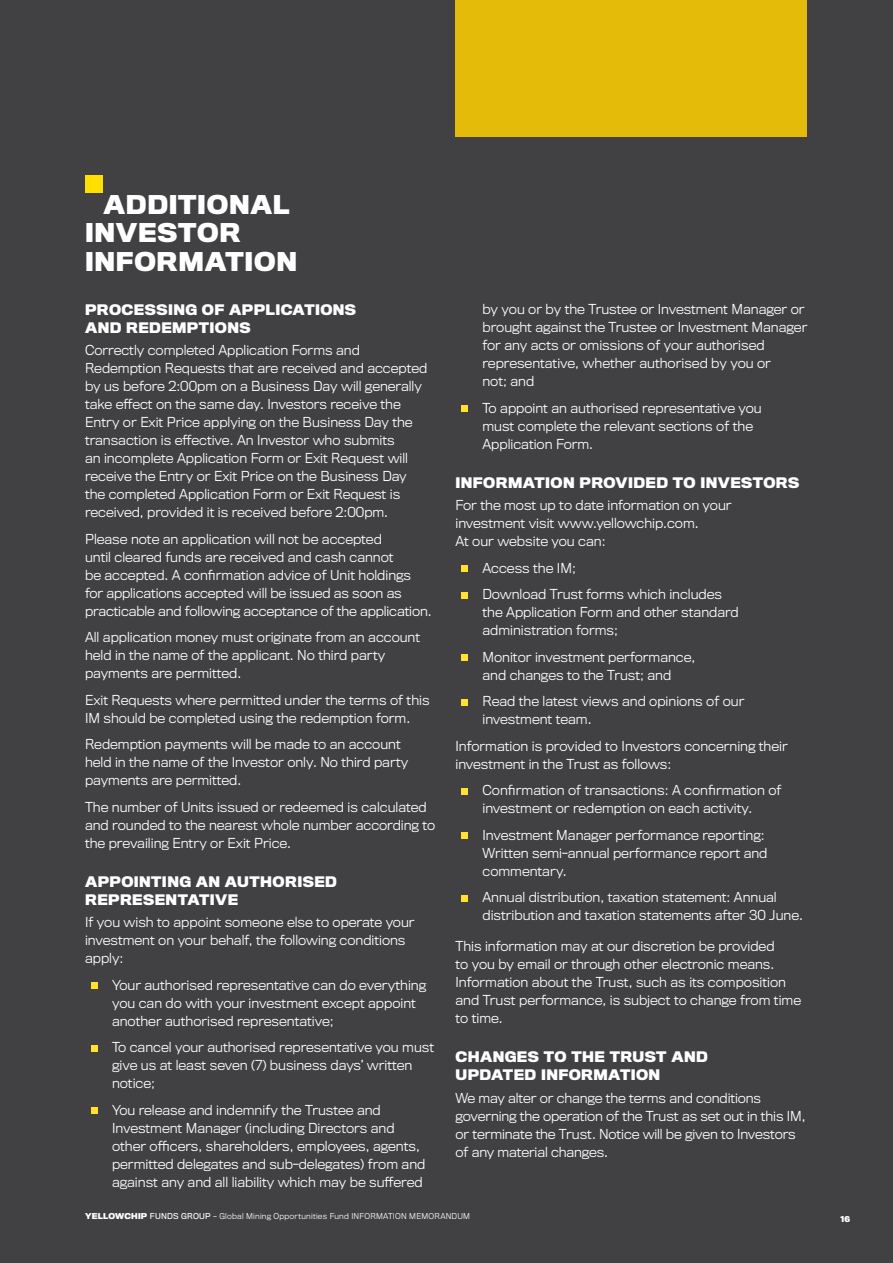
<style>
.page{position:relative;width:893px;height:1263px;background:#414042}
.page>*{position:absolute;margin:0;border:0;box-sizing:border-box;transform-origin:0 0}
.t1{font:300 48px "Titling Gothic FB";color:#ffe12e;scale:1.25 1}
.t2{font:700 24px/28.8px "Titling Gothic FB";letter-spacing:.03em;color:#fff}
.t3{font:700 13.5px/18px "Titling Gothic FB";letter-spacing:.03em;color:#fff}
.t4{font:300 12.75px/18px "Titling Gothic FB";color:#fff}
.t5{font:300 7.5px "Titling Gothic FB";letter-spacing:.03em;color:#fff}
.t6{font:700 7.5px "Titling Gothic FB";color:#fff}
.s1{font-weight:700}
.s2{font-weight:400}
</style>
<div class="page">
<div style="left:85px;top:175px;width:18px;height:18px;background:#ffdf00"></div>
<div style="left:455px;top:0;width:352px;height:137px;background:#e4bb09"></div>
<h2 class="t2" style="left:85px;top:189px;width:213px;text-indent:18px">ADDITIONAL<br>INVESTOR<br>INFORMATION</h2>
<p class="t3" style="left:85px;top:300px;width:273px">PROCESSING OF APPLICATIONS<br>AND REDEMPTIONS</p>
<p class="t4" style="left:85px;top:341px;width:344px">Correctly completed Application Forms and Redemption Requests that are received and accepted by us before 2:00pm on a Business Day will generally take effect on the same day. Investors receive the Entry or Exit Price applying on the Business Day the transaction is effective. An Investor who submits<br>an incomplete Application Form or Exit Request will receive the Entry or Exit Price on the Business Day the completed Application Form or Exit Request is received, provided it is received before 2:00pm.</p>
<p class="t4" style="left:85px;top:530px;width:348px">Please note an application will not be accepted<br>until cleared funds are received and cash cannot<br>be accepted. A confirmation advice of Unit holdings for applications accepted will be issued as soon as practicable and following acceptance of the application.</p>
<p class="t4" style="left:85px;top:628px;width:337px">All application money must originate from an account held in the name of the applicant. No third party payments are permitted.</p>
<p class="t4" style="left:85px;top:691px;width:346px">Exit Requests where permitted under the terms of this<br>IM should be completed using the redemption form.</p>
<p class="t4" style="left:85px;top:735px;width:325px">Redemption payments will be made to an account held in the name of the Investor only. No third party payments are permitted.</p>
<p class="t4" style="left:85px;top:798px;width:352px">The number of Units issued or redeemed is calculated and rounded to the nearest whole number according to the prevailing Entry or Exit Price.</p>
<p class="t3" style="left:85px;top:872px;width:253px">APPOINTING AN AUTHORISED<br>REPRESENTATIVE</p>
<p class="t4" style="left:85px;top:913px;width:331px">If you wish to appoint someone else to operate your investment on your behalf, the following conditions apply:</p>
<h1 class="t1" style="left:85px;top:942px;width:16px">.</h1>
<p class="t4" style="left:112px;top:976px;width:316px">Your authorised representative can do everything you can do with your investment except appoint another authorised representative;</p>
<h1 class="t1" style="left:85px;top:1005px;width:16px">.</h1>
<p class="t4" style="left:112px;top:1038px;width:324px">To cancel your authorised representative you must give us at least seven (7) business days’ written notice;</p>
<h1 class="t1" style="left:85px;top:1067px;width:16px">.</h1>
<p class="t4" style="left:112px;top:1101px;width:315px">You release and indemnify the Trustee and Investment Manager (including Directors and other officers, shareholders, employees, agents, permitted delegates and sub-delegates) from and against any and all liability which may be suffered</p>
<p class="t4" style="left:482px;top:300px;width:326px">by you or by the Trustee or Investment Manager or brought against the Trustee or Investment Manager for any acts or omissions of your authorised representative, whether authorised by you or<br>not; and</p>
<h1 class="t1" style="left:455px;top:365px;width:16px">.</h1>
<p class="t4" style="left:482px;top:399px;width:281px">To appoint an authorised representative you must complete the relevant sections of the<br>Application Form.</p>
<p class="t3" style="left:455px;top:474px;width:345px">INFORMATION PROVIDED TO INVESTORS</p>
<p class="t4" style="left:455px;top:496px;width:278px">For the most up to date information on your investment visit www.yellowchip.com.<br>At our website you can:</p>
<h1 class="t1" style="left:455px;top:525px;width:16px">.</h1>
<p class="t4" style="left:482px;top:559px;width:95px">Access the IM;</p>
<h1 class="t1" style="left:455px;top:552px;width:16px">.</h1>
<p class="t4" style="left:482px;top:585px;width:258px">Download Trust forms which includes the Application Form and other standard administration forms;</p>
<h1 class="t1" style="left:455px;top:614px;width:16px">.</h1>
<p class="t4" style="left:482px;top:648px;width:214px">Monitor investment performance, and changes to the Trust; and</p>
<h1 class="t1" style="left:455px;top:659px;width:16px">.</h1>
<p class="t4" style="left:482px;top:692px;width:263px">Read the latest views and opinions of our investment team.</p>
<p class="t4" style="left:455px;top:737px;width:334px">Information is provided to Investors concerning their investment in the Trust as follows:</p>
<h1 class="t1" style="left:455px;top:748px;width:16px">.</h1>
<p class="t4" style="left:482px;top:781px;width:300px">Confirmation of transactions: A confirmation of investment or redemption on each activity.</p>
<h1 class="t1" style="left:455px;top:792px;width:16px">.</h1>
<p class="t4" style="left:482px;top:826px;width:286px">Investment Manager performance reporting:<br>Written semi-annual performance report and commentary.</p>
<h1 class="t1" style="left:455px;top:855px;width:16px">.</h1>
<p class="t4" style="left:482px;top:888px;width:322px">Annual distribution, taxation statement: Annual distribution and taxation statements after 30 June.</p>
<p class="t4" style="left:455px;top:937px;width:347px">This information may at our discretion be provided<br>to you by email or through other electronic means.<br>Information about the Trust, such as its composition and Trust performance, is subject to change from time to time.</p>
<p class="t3" style="left:455px;top:1048px;width:254px">CHANGES TO THE TRUST AND<br>UPDATED INFORMATION</p>
<p class="t4" style="left:455px;top:1089px;width:352px">We may alter or change the terms and conditions governing the operation of the Trust as set out in this IM, or terminate the Trust. Notice will be given to Investors of any material changes.</p>
<p class="t5" style="left:85px;top:1212px;width:386px"><span class="s1">YELLOWCHIP</span> <span class="s2">FUNDS GROUP</span> – Global Mining Opportunities Fund INFORMATION MEMORANDUM</p>
<p class="t6" style="left:840px;top:1214px;width:11px">16</p>
</div>
